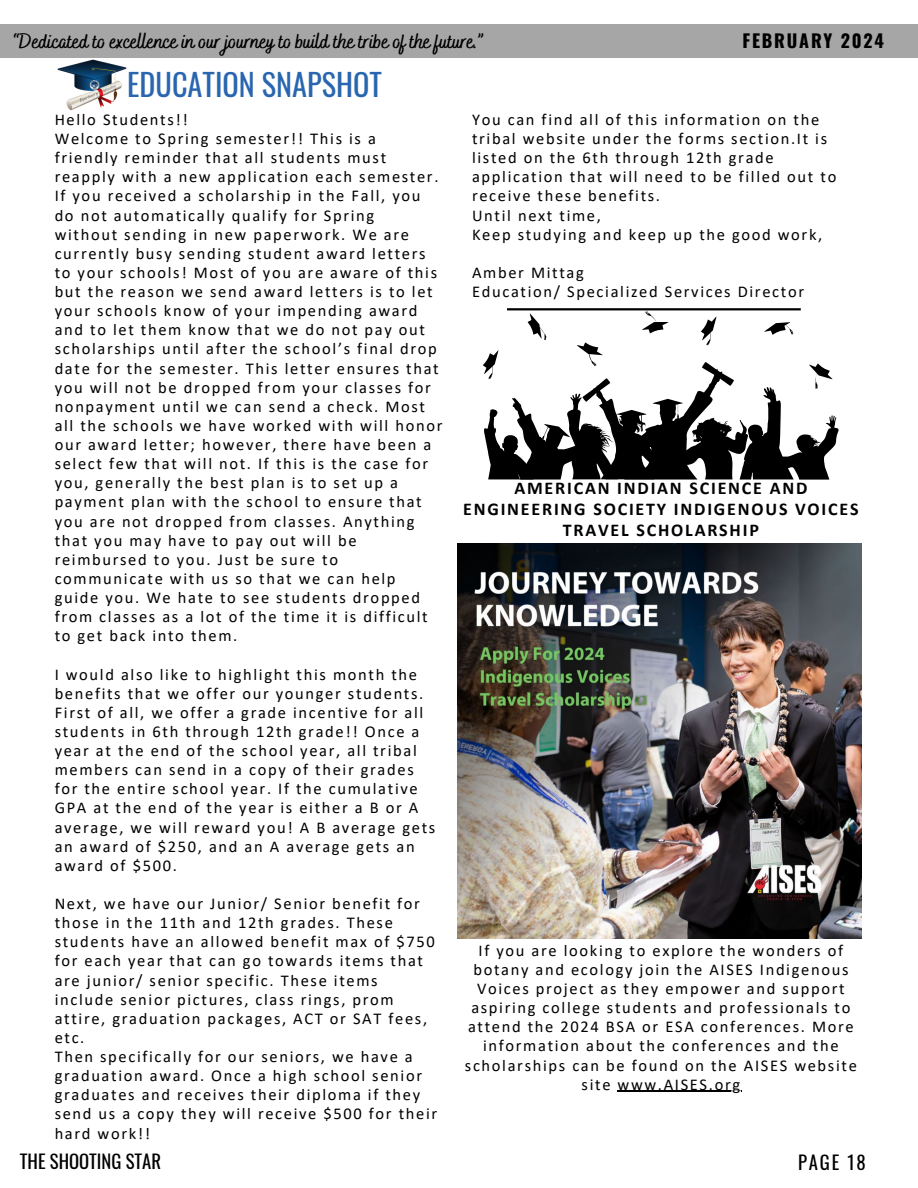
<style>
.page{position:relative;width:918px;height:1188px;background:#fff}
.page>*{position:absolute;margin:0;border:0;box-sizing:border-box;transform-origin:0 0}
.t1{font:30.3px "Oswald";color:#2a66af}
.t2{font:700 20.7px "Bakerie Smooth";color:#000}
.t3{font:18.75px "Oswald";letter-spacing:.1em;color:#000}
.t4{font:18.6px "Oswald";color:#000}
.t5{font:700 18px/21.3px "Calibri";letter-spacing:.1em;color:#000;text-align:center}
.t6{font:700 18px "Oswald";letter-spacing:.1em;color:#000}
.t7{font:16.5px/19.2px "Calibri";letter-spacing:.1em;color:#000}
</style>
<div class="page">
<hr style="left:507px;top:308px;width:294px;height:2px;background:#000">
<img style="left:458px;top:543px;width:404px;height:395px">
<svg style="left:483px;top:311px;width:356px;height:169px"></svg>
<div style="left:0;top:24px;width:918px;height:34px;background:#a6a6a6"></div>
<img style="left:57px;top:59px;width:70px;height:52px">
<hr style="left:618px;top:1091px;width:124px;height:1px;background:#000">
<p class="t2" style="left:13px;top:29px;width:472px">“Dedicated to excellence in our journey to build the tribe of the future.”</p>
<p class="t6" style="left:742px;top:27px;width:143px">FEBRUARY 2024</p>
<h1 class="t1" style="left:127px;top:61px;width:256px">EDUCATION SNAPSHOT</h1>
<p class="t7" style="left:55px;top:111px;width:389px">Hello Students!!<br>Welcome to Spring semester!! This is a friendly reminder that all students must reapply with a new application each semester.<br>If you received a scholarship in the Fall, you do not automatically qualify for Spring<br>without sending in new paperwork. We are currently busy sending student award letters to your schools! Most of you are aware of this but the reason we send award letters is to let your schools know of your impending award and to let them know that we do not pay out scholarships until after the school’s final drop date for the semester. This letter ensures that you will not be dropped from your classes for nonpayment until we can send a check. Most all the schools we have worked with will honor our award letter; however, there have been a select few that will not. If this is the case for you, generally the best plan is to set up a payment plan with the school to ensure that you are not dropped from classes. Anything that you may have to pay out will be reimbursed to you. Just be sure to communicate with us so that we can help guide you. We hate to see students dropped from classes as a lot of the time it is difficult to get back into them.</p>
<p class="t7" style="left:55px;top:666px;width:382px">I would also like to highlight this month the benefits that we offer our younger students.<br>First of all, we offer a grade incentive for all students in 6th through 12th grade!! Once a year at the end of the school year, all tribal members can send in a copy of their grades for the entire school year. If the cumulative GPA at the end of the year is either a B or A average, we will reward you! A B average gets an award of $250, and an A average gets an award of $500.</p>
<p class="t7" style="left:55px;top:895px;width:384px">Next, we have our Junior/ Senior benefit for those in the 11th and 12th grades. These students have an allowed benefit max of $750 for each year that can go towards items that are junior/ senior specific. These items include senior pictures, class rings, prom attire, graduation packages, ACT or SAT fees, etc.<br>Then specifically for our seniors, we have a graduation award. Once a high school senior graduates and receives their diploma if they send us a copy they will receive $500 for their hard work!!</p>
<p class="t7" style="left:472px;top:111px;width:366px">You can find all of this information on the tribal website under the forms section.It is listed on the 6th through 12th grade application that will need to be filled out to receive these benefits.<br>Until next time,<br>Keep studying and keep up the good work,</p>
<p class="t7" style="left:472px;top:264px;width:334px">Amber Mittag<br>Education/ Specialized Services Director</p>
<p class="t5" style="left:463px;top:479px;width:397px">AMERICAN INDIAN SCIENCE AND<br>ENGINEERING SOCIETY INDIGENOUS VOICES<br>TRAVEL SCHOLARSHIP</p>
<p class="t7" style="left:465px;top:942px;width:393px;text-align:center">If you are looking to explore the wonders of botany and ecology join the AISES Indigenous Voices project as they empower and support aspiring college students and professionals to attend the 2024 BSA or ESA conferences. More information about the conferences and the scholarships can be found on the AISES website site www.AISES.org</p>
<p class="t4" style="left:20px;top:1147px;width:143px">THE SHOOTING STAR</p>
<p class="t3" style="left:798px;top:1148px;width:69px">PAGE 18</p>
</div>
